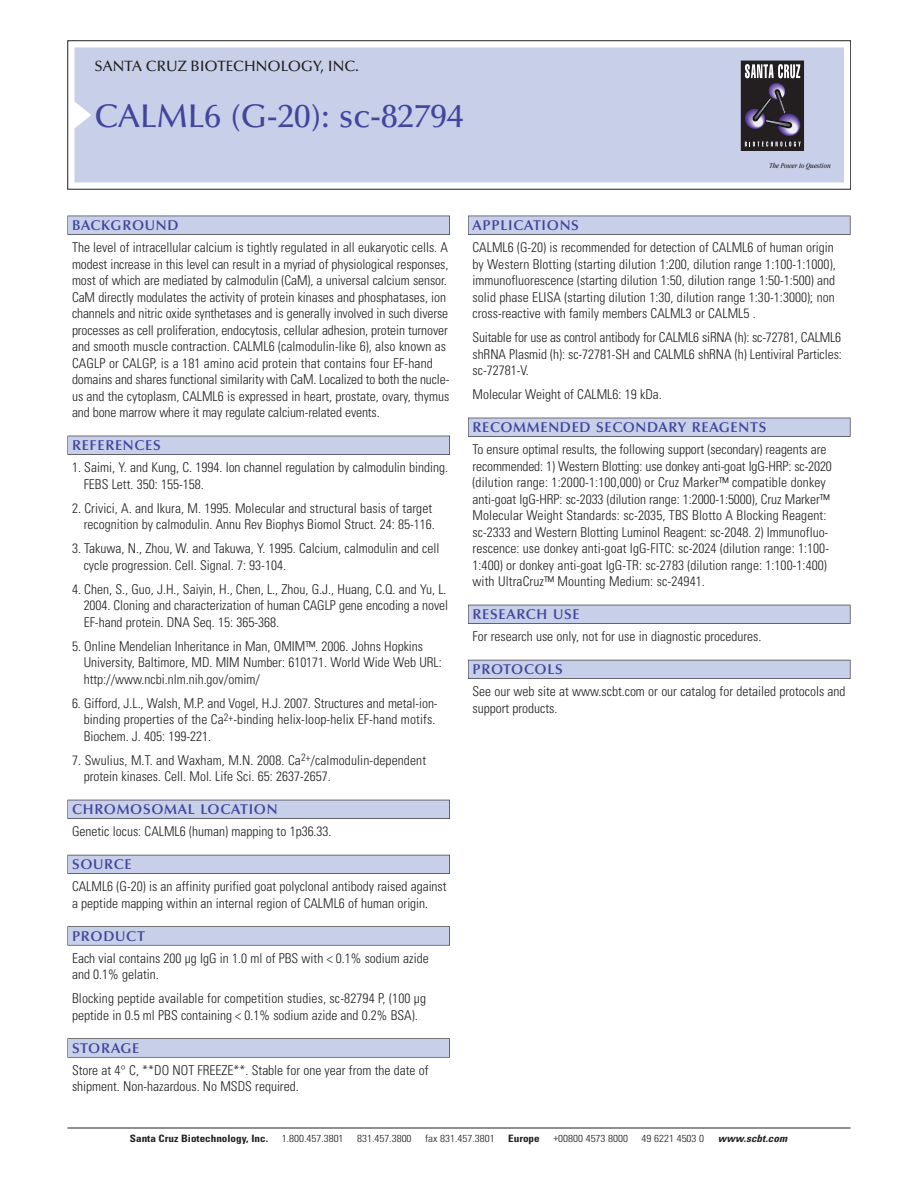
<style>
.page{position:relative;width:918px;height:1188px;background:#fff}
.page>*{position:absolute;margin:0;border:0;box-sizing:border-box;transform-origin:0 0}
.t1{font:500 33px "Optima";color:#41459c}
.t2{font:500 15px "Optima";color:#231f20}
.t3{font:600 14.25px "Optima";letter-spacing:.05em;color:#41459c}
.t4{font:300 condensed 13.5px/16.5px "Univers";color:#231f20}
.t5{font:300 condensed 10.2px "Univers";color:#231f20;scale:1.1 1}
.t6{font:700 condensed 10.2px "Univers";color:#231f20;scale:1.1 1}
.t7{font:italic 700 condensed 10.2px "Univers";color:#231f20;scale:1.1 1}
.t8{font:italic condensed 7.5px "Garamond";color:#231f20}
</style>
<div class="page">
<div style="left:74px;top:47px;width:770px;height:135px;background:#c7cfe9"></div>
<div style="left:741px;top:61px;width:62px;height:89px;background:#231f20"></div>
<div style="left:741px;top:61px;width:63px;height:90px;border:1px solid #231f20"></div>
<svg style="left:741px;top:64px;width:64px;height:83px"></svg>
<div style="left:68px;top:216px;width:382px;height:19px;background:#64636a"></div>
<div style="left:68px;top:216px;width:381px;height:18px;background:#c7cfe9"></div>
<div style="left:68px;top:436px;width:382px;height:19px;background:#62626a"></div>
<div style="left:68px;top:436px;width:381px;height:18px;background:#c7cfe9"></div>
<div style="left:68px;top:800px;width:382px;height:19px;background:#63636c"></div>
<div style="left:68px;top:800px;width:381px;height:18px;background:#c7cfe9"></div>
<div style="left:68px;top:855px;width:382px;height:19px;background:#63646e"></div>
<div style="left:68px;top:855px;width:381px;height:18px;background:#c7cfe9"></div>
<svg style="left:68px;top:926px;width:382px;height:20px"></svg>
<div style="left:68px;top:927px;width:381px;height:18px;background:#c7cfe9"></div>
<div style="left:68px;top:1038px;width:382px;height:20px;background:#767575"></div>
<div style="left:68px;top:1039px;width:381px;height:18px;background:#c7cfe9"></div>
<div style="left:468px;top:216px;width:382px;height:19px;background:#64636a"></div>
<div style="left:468px;top:216px;width:382px;height:18px;background:#c7cfe9"></div>
<div style="left:468px;top:418px;width:382px;height:19px;background:#62626a"></div>
<div style="left:468px;top:418px;width:382px;height:18px;background:#c7cfe9"></div>
<div style="left:468px;top:605px;width:382px;height:19px;background:#63636c"></div>
<div style="left:468px;top:605px;width:382px;height:18px;background:#c7cfe9"></div>
<div style="left:468px;top:660px;width:382px;height:19px;background:#63646e"></div>
<div style="left:468px;top:660px;width:382px;height:18px;background:#c7cfe9"></div>
<hr style="left:68px;top:1128px;width:782px;height:1px;background:#231f20">
<p class="t2" style="left:94px;top:60px;width:266px">SANTA CRUZ BIOTECHNOLOGY, INC.</p>
<h1 class="t1" style="left:94px;top:102px;width:371px">CALML6 (G-20): sc-82794</h1>
<p class="t8" style="left:769px;top:163px;width:63px">The Power to Question</p>
<p class="t3" style="left:72px;top:219px;width:108px">BACKGROUND</p>
<p class="t4" style="left:72px;top:240px;width:379px">The level of intracellular calcium is tightly regulated in all eukaryotic cells. A modest increase in this level can result in a myriad of physiological responses, most of which are mediated by calmodulin (CaM), a universal calcium sensor.<br>CaM directly modulates the activity of protein kinases and phosphatases, ion channels and nitric oxide synthetases and is generally involved in such diverse processes as cell proliferation, endocytosis, cellular adhesion, protein turnover and smooth muscle contraction. CALML6 (calmodulin-like 6), also known as CAGLP or CALGP, is a 181 amino acid protein that contains four EF-hand domains and shares functional similarity with CaM. Localized to both the nucle&shy;us and the cytoplasm, CALML6 is expressed in heart, prostate, ovary, thymus and bone marrow where it may regulate calcium-related events.</p>
<p class="t3" style="left:72px;top:439px;width:90px">REFERENCES</p>
<p class="t4" style="left:84px;top:460px;width:366px;text-indent:-12px">1. Saimi, Y. and Kung, C. 1994. Ion channel regulation by calmodulin binding.<br>FEBS Lett. 350: 155-158.</p>
<p class="t4" style="left:72px;top:501px;width:364px;text-align:right">2. Crivici, A. and Ikura, M. 1995. Molecular and structural basis of target recognition by calmodulin. Annu Rev Biophys Biomol Struct. 24: 85-116.</p>
<p class="t4" style="left:84px;top:541px;width:357px;text-indent:-12px">3. Takuwa, N., Zhou, W. and Takuwa, Y. 1995. Calcium, calmodulin and cell cycle progression. Cell. Signal. 7: 93-104.</p>
<p class="t4" style="left:84px;top:582px;width:366px;text-align:justify;text-indent:-12px">4. Chen, S., Guo, J.H., Saiyin, H., Chen, L., Zhou, G.J., Huang, C.Q. and Yu, L.<br>2004. Cloning and characterization of human CAGLP gene encoding a novel EF-hand protein. DNA Seq. 15: 365-368.</p>
<p class="t4" style="left:84px;top:639px;width:360px;text-indent:-12px">5. Online Mendelian Inheritance in Man, OMIM™. 2006. Johns Hopkins<br>University, Baltimore, MD. MIM Number: 610171. World Wide Web URL: http://www.ncbi.nlm.nih.gov/omim/</p>
<p class="t4" style="left:84px;top:696px;width:355px;text-indent:-12px">6. Gifford, J.L., Walsh, M.P. and Vogel, H.J. 2007. Structures and metal-ion&shy;binding properties of the Ca<sup>2+</sup>-binding helix-loop-helix EF-hand motifs.<br>Biochem. J. 405: 199-221.</p>
<p class="t4" style="left:84px;top:753px;width:344px;text-indent:-12px">7. Swulius, M.T. and Waxham, M.N. 2008. Ca<sup>2+</sup>/calmodulin-dependent protein kinases. Cell. Mol. Life Sci. 65: 2637-2657.</p>
<p class="t3" style="left:72px;top:803px;width:207px">CHROMOSOMAL LOCATION</p>
<p class="t4" style="left:72px;top:825px;width:261px">Genetic locus: CALML6 (human) mapping to 1p36.33.</p>
<p class="t3" style="left:72px;top:858px;width:61px">SOURCE</p>
<p class="t4" style="left:72px;top:880px;width:376px">CALML6 (G-20) is an affinity purified goat polyclonal antibody raised against a peptide mapping within an internal region of CALML6 of human origin.</p>
<p class="t3" style="left:72px;top:930px;width:74px">PRODUCT</p>
<p class="t4" style="left:72px;top:951px;width:358px">Each vial contains 200 µg IgG in 1.0 ml of PBS with &lt; 0.1% sodium azide and 0.1% gelatin.</p>
<p class="t4" style="left:72px;top:992px;width:356px">Blocking peptide available for competition studies, sc-82794 P, (100 µg peptide in 0.5 ml PBS containing &lt; 0.1% sodium azide and 0.2% BSA).</p>
<p class="t3" style="left:72px;top:1042px;width:69px">STORAGE</p>
<p class="t4" style="left:72px;top:1063px;width:358px">Store at 4° C, **DO NOT FREEZE**. Stable for one year from the date of shipment. Non-hazardous. No MSDS required.</p>
<p class="t3" style="left:473px;top:219px;width:108px">APPLICATIONS</p>
<p class="t4" style="left:473px;top:240px;width:365px">CALML6 (G-20) is recommended for detection of CALML6 of human origin by Western Blotting (starting dilution 1:200, dilution range 1:100-1:1000), immunofluorescence (starting dilution 1:50, dilution range 1:50-1:500) and solid phase ELISA (starting dilution 1:30, dilution range 1:30-1:3000); non cross-reactive with family members CALML3 or CALML5 .</p>
<p class="t4" style="left:473px;top:330px;width:371px;text-align:justify">Suitable for use as control antibody for CALML6 siRNA (h): sc-72781, CALML6 shRNA Plasmid (h): sc-72781-SH and CALML6 shRNA (h) Lentiviral Particles: sc-72781-V.</p>
<p class="t4" style="left:473px;top:387px;width:191px">Molecular Weight of CALML6: 19 kDa.</p>
<p class="t3" style="left:473px;top:421px;width:295px">RECOMMENDED SECONDARY REAGENTS</p>
<p class="t4" style="left:473px;top:442px;width:361px">To ensure optimal results, the following support (secondary) reagents are recommended: 1) Western Blotting: use donkey anti-goat IgG-HRP: sc-2020 (dilution range: 1:2000-1:100,000) or Cruz Marker™ compatible donkey anti-goat IgG-HRP: sc-2033 (dilution range: 1:2000-1:5000), Cruz Marker™ Molecular Weight Standards: sc-2035, TBS Blotto A Blocking Reagent: sc-2333 and Western Blotting Luminol Reagent: sc-2048. 2) Immunofluo&shy;rescence: use donkey anti-goat IgG-FITC: sc-2024 (dilution range: 1:100- 1:400) or donkey anti-goat IgG-TR: sc-2783 (dilution range: 1:100-1:400) with UltraCruz™ Mounting Medium: sc-24941.</p>
<p class="t3" style="left:473px;top:608px;width:109px">RESEARCH USE</p>
<p class="t4" style="left:473px;top:630px;width:290px">For research use only, not for use in diagnostic procedures.</p>
<p class="t3" style="left:473px;top:663px;width:92px">PROTOCOLS</p>
<p class="t4" style="left:473px;top:685px;width:375px">See our web site at www.scbt.com or our catalog for detailed protocols and support products.</p>
<p class="t6" style="left:130px;top:1135px;width:127px">Santa Cruz Biotechnology, Inc.</p>
<p class="t5" style="left:282px;top:1135px;width:58px">1.800.457.3801</p>
<p class="t5" style="left:357px;top:1135px;width:51px">831.457.3800</p>
<p class="t5" style="left:425px;top:1135px;width:65px">fax 831.457.3801</p>
<p class="t6" style="left:508px;top:1135px;width:30px">Europe</p>
<p class="t5" style="left:553px;top:1135px;width:69px">+00800 4573 8000</p>
<p class="t5" style="left:642px;top:1135px;width:58px">49 6221 4503 0</p>
<p class="t7" style="left:718px;top:1135px;width:67px">www.scbt.com</p>
</div>
